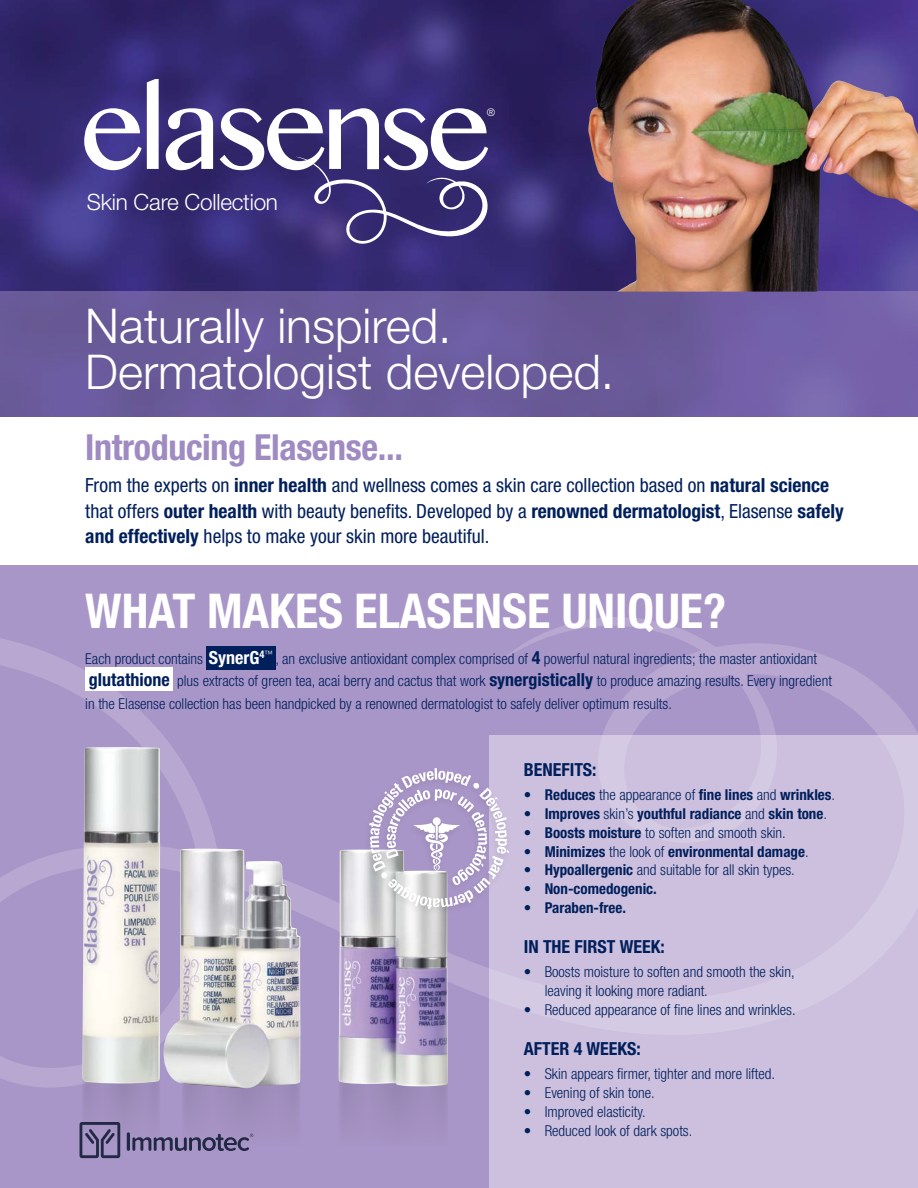
<style>
.page{position:relative;width:918px;height:1188px;background:#fff}
.page>*{position:absolute;margin:0;border:0;box-sizing:border-box;transform-origin:0 0}
.t1{font:300 48px "Helvetica Neue LT Std";color:#fff}
.t2{font:700 condensed 48px "Helvetica Neue";color:#fff}
.t3{font:700 condensed 36px "Helvetica Neue";letter-spacing:-.01em;color:#9f8bc1}
.t4{font:300 22.5px "Helvetica Neue LT Std";letter-spacing:-.01em;color:#fff}
.t5{font:condensed 19.5px/25.5px "Helvetica Neue";color:#001f5b}
.t6{font:700 condensed 18px "Helvetica Neue";color:#001f5b}
.t7{font:300 condensed 15px/22.5px "Helvetica Neue";color:#001f5b}
.t8{font:700 condensed 15px "Helvetica Neue";color:#001f5b}
.t9{font:300 10.5px "Helvetica Neue LT Std";color:#fff}
.s1{font-weight:700}
.s2{font-weight:700;font-size:18px;color:#fff}
.s3{font-weight:700;font-size:18px}
.s4{font-weight:300}
</style>
<div class="page">
<img style="left:0;top:0;width:588px;height:292px">
<div style="left:0;top:566px;width:918px;height:622px;background:#a996c8"></div>
<svg style="left:0;top:617px;width:918px;height:470px"></svg>
<div style="left:0;top:292px;width:918px;height:125px;background:linear-gradient(to right,#665896,#7260a6)"></div>
<svg style="left:84px;top:79px;width:75px;height:91px"></svg>
<svg style="left:166px;top:108px;width:47px;height:62px"></svg>
<svg style="left:220px;top:108px;width:269px;height:136px"></svg>
<img style="left:588px;top:0;width:330px;height:292px">
<div style="left:206px;top:646px;width:69px;height:24px;background:#001f5b"></div>
<svg style="left:429px;top:1074px;width:19px;height:15px"></svg>
<img style="left:82px;top:747px;width:347px;height:342px">
<div style="left:85px;top:668px;width:88px;height:23px;background:#fff"></div>
<div style="left:489px;top:736px;width:429px;height:452px;background:#ccc0de"></div>
<svg style="left:80px;top:1122px;width:40px;height:36px"></svg>
<hr style="left:127px;top:1132px;width:3px;height:19px;background:#222944;border-radius:2px">
<svg style="left:132px;top:1134px;width:121px;height:17px"></svg>
<div style="left:362px;top:765px;width:151px;height:153px;background:#000;opacity:.1"></div>
<svg style="left:369px;top:768px;width:140px;height:141px"></svg>
<p class="t4" style="left:87px;top:188px;width:193px">Skin Care Collection</p>
<p class="t9" style="left:487px;top:106px;width:10px">®</p>
<p class="t1" style="left:85px;top:297px;width:368px">Naturally inspired.</p>
<p class="t1" style="left:85px;top:343px;width:531px">Dermatologist developed.</p>
<p class="t3" style="left:85px;top:425px;width:319px">Introducing Elasense...</p>
<p class="t5" style="left:85px;top:472px;width:760px">From the experts on <span class="s1">inner health</span> and wellness comes a skin care collection based on <span class="s1">natural science </span>that offers <span class="s1">outer health</span> with beauty benefits. Developed by a <span class="s1">renowned dermatologist</span>, Elasense <span class="s1">safely and effectively</span> helps to make your skin more beautiful.</p>
<p class="t2" style="left:85px;top:582px;width:642px">WHAT MAKES ELASENSE UNIQUE?</p>
<p class="t7" style="left:85px;top:647px;width:748px">Each product contains <span class="s2">SynerG</span><sup>4</sup><sup>™</sup> , an exclusive antioxidant complex comprised of <span class="s3">4</span> powerful natural ingredients; the master antioxidant <span class="s3">glutathione</span> plus extracts of green tea, acai berry and cactus that work <span class="s3">synergistically</span> to produce amazing results. Every ingredient in the Elasense collection has been handpicked by a renowned dermatologist to safely deliver optimum results.</p>
<p class="t6" style="left:524px;top:759px;width:74px">BENEFITS:</p>
<p class="t8" style="left:524px;top:786px;width:313px"><span class="s4">•</span> Reduces <span class="s4">the appearance of</span> fine lines <span class="s4">and</span> wrinkles<span class="s4">.</span></p>
<p class="t8" style="left:524px;top:805px;width:305px"><span class="s4">•</span> Improves <span class="s4">skin’s</span> youthful radiance <span class="s4">and</span> skin tone<span class="s4">.</span></p>
<p class="t7" style="left:524px;top:821px;width:264px">• <span class="s1">Boosts moisture</span> to soften and smooth skin.</p>
<p class="t8" style="left:524px;top:842px;width:286px"><span class="s4">•</span> Minimizes <span class="s4">the look of</span> environmental damage<span class="s4">.</span></p>
<p class="t7" style="left:524px;top:859px;width:273px">• <span class="s1">Hypoallergenic</span> and suitable for all skin types.</p>
<p class="t8" style="left:524px;top:880px;width:135px"><span class="s4">•</span> Non-comedogenic.</p>
<p class="t8" style="left:524px;top:898px;width:104px"><span class="s4">•</span> Paraben-free.</p>
<p class="t6" style="left:524px;top:936px;width:143px">IN THE FIRST WEEK:</p>
<p class="t7" style="left:545px;top:963px;width:251px;line-height:18.8px;text-indent:-21px">• Boosts moisture to soften and smooth the skin, leaving it looking more radiant.</p>
<p class="t7" style="left:524px;top:998px;width:273px">• Reduced appearance of fine lines and wrinkles.</p>
<p class="t6" style="left:524px;top:1038px;width:119px">AFTER 4 WEEKS:</p>
<p class="t7" style="left:524px;top:1063px;width:253px">• Skin appears firmer, tighter and more lifted.</p>
<p class="t7" style="left:524px;top:1081px;width:133px">• Evening of skin tone.</p>
<p class="t7" style="left:524px;top:1100px;width:124px">• Improved elasticity.</p>
<p class="t7" style="left:524px;top:1119px;width:170px">• Reduced look of dark spots.</p>
</div>
